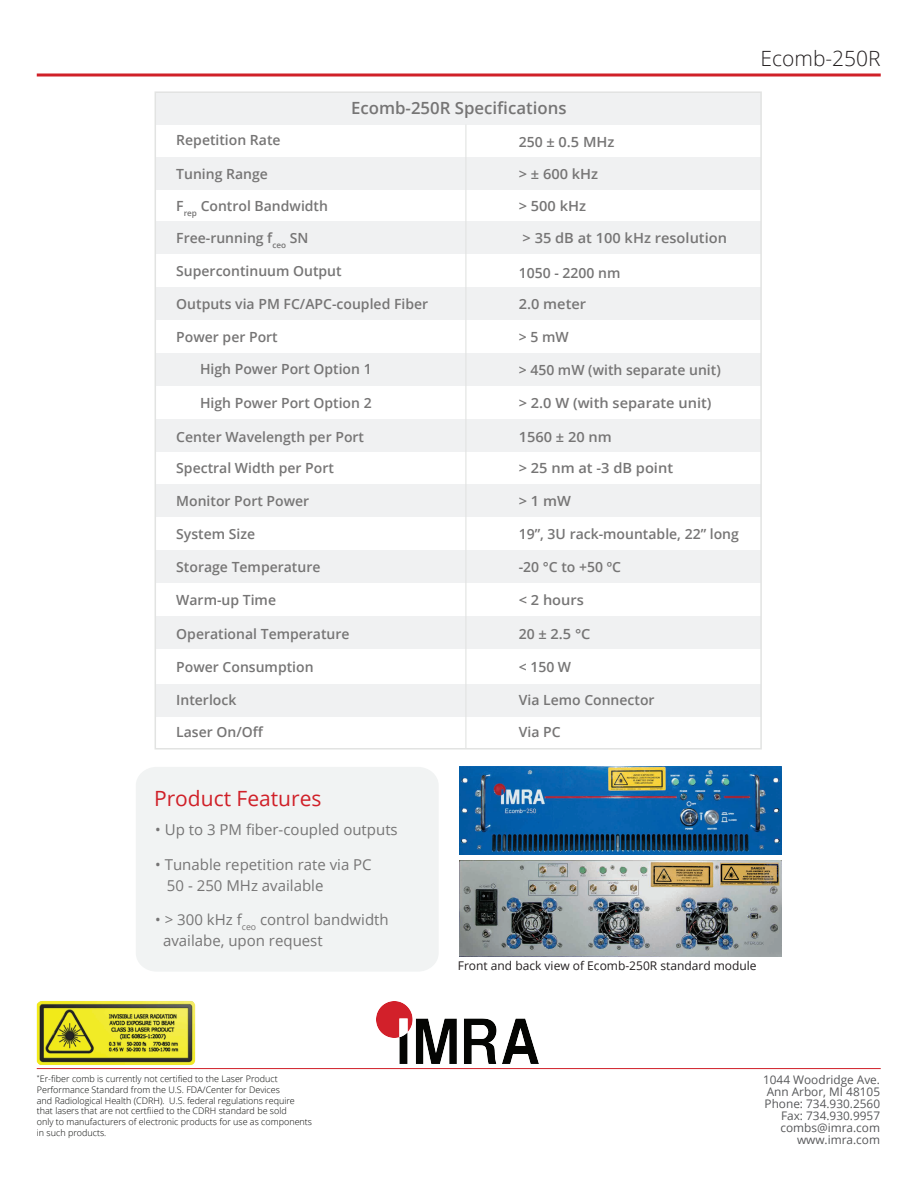
<style>
.page{position:relative;width:918px;height:1188px;background:#fff}
.page>*{position:absolute;margin:0;border:0;box-sizing:border-box;transform-origin:0 0}
.t1{font:21px "Open Sans";color:#d02028}
.t2{font:300 21px "Open Sans";color:#231f20}
.t3{font:600 16.8px "Open Sans";color:#767575}
.t4{font:15px/21px "Open Sans";color:#767575}
.t5{font:600 13.95px "Open Sans";color:#767575}
.t6{font:600 13.95px "Open Sans";color:#767575;scale:1.04 1}
.t7{font:12px "Open Sans";color:#231f20}
.t8{font:11.85px/12px "Open Sans";color:#57585a;text-align:right}
.t9{font:300 9px/10.8px "Open Sans";color:#040503}
</style>
<div class="page">
<div style="left:156px;top:684px;width:605px;height:32px;background:#f0f1f2"></div>
<div style="left:155px;top:157px;width:606px;height:32px;background:#f0f1f2"></div>
<div style="left:155px;top:484px;width:606px;height:33px;background:#f0f1f2"></div>
<div style="left:155px;top:419px;width:606px;height:32px;background:#f0f1f2"></div>
<div style="left:155px;top:353px;width:606px;height:32px;background:#f0f1f2"></div>
<div style="left:155px;top:287px;width:606px;height:33px;background:#f0f1f2"></div>
<div style="left:155px;top:222px;width:606px;height:32px;background:#f0f1f2"></div>
<div style="left:156px;top:617px;width:605px;height:32px;background:#f0f1f2"></div>
<div style="left:156px;top:551px;width:605px;height:32px;background:#f0f1f2"></div>
<div style="left:155px;top:92px;width:606px;height:33px;background:#f0f1f2"></div>
<hr style="left:465px;top:125px;width:1px;height:624px;background:#e2e3e2">
<hr style="left:37px;top:73px;width:844px;height:3px;background:#d02028">
<hr style="left:37px;top:1068px;width:844px;height:1px;background:#d02028">
<img style="left:459px;top:767px;width:322px;height:87px">
<img style="left:459px;top:861px;width:322px;height:95px">
<div style="left:136px;top:767px;width:302px;height:204px;background:#f1f3f3"></div>
<img style="left:36px;top:1001px;width:160px;height:64px">
<img style="left:377px;top:1002px;width:162px;height:62px">
<p class="t3" style="left:351px;top:97px;width:217px">Ecomb-250R Specifications</p>
<p class="t5" style="left:176px;top:130px;width:106px">Repetition Rate</p>
<p class="t5" style="left:519px;top:132px;width:97px">250 ± 0.5 MHz</p>
<p class="t5" style="left:176px;top:164px;width:93px">Tuning Range</p>
<p class="t6" style="left:519px;top:164px;width:78px">&gt; ± 600 kHz</p>
<p class="t5" style="left:176px;top:196px;width:153px">F<sub>rep</sub> Control Bandwidth</p>
<p class="t6" style="left:519px;top:196px;width:66px">&gt; 500 kHz</p>
<p class="t5" style="left:176px;top:228px;width:134px">Free-running f<sub>ceo</sub> SN</p>
<p class="t5" style="left:176px;top:262px;width:167px">Supercontinuum Output</p>
<p class="t5" style="left:519px;top:263px;width:103px">1050 - 2200 nm</p>
<p class="t5" style="left:176px;top:295px;width:253px">Outputs via PM FC/APC-coupled Fiber</p>
<p class="t5" style="left:176px;top:328px;width:103px">Power per Port</p>
<p class="t5" style="left:519px;top:328px;width:51px">&gt; 5 mW</p>
<p class="t5" style="left:200px;top:359px;width:173px">High Power Port Option 1</p>
<p class="t5" style="left:200px;top:394px;width:173px">High Power Port Option 2</p>
<p class="t6" style="left:519px;top:394px;width:187px">&gt; 2.0 W (with separate unit)</p>
<p class="t5" style="left:176px;top:427px;width:189px">Center Wavelength per Port</p>
<p class="t5" style="left:176px;top:459px;width:159px">Spectral Width per Port</p>
<p class="t6" style="left:523px;top:228px;width:198px">&gt; 35 dB at 100 kHz resolution</p>
<p class="t6" style="left:519px;top:295px;width:66px">2.0 meter</p>
<p class="t5" style="left:519px;top:361px;width:204px">&gt; 450 mW (with separate unit)</p>
<p class="t6" style="left:519px;top:427px;width:91px">1560 ± 20 nm</p>
<p class="t6" style="left:519px;top:459px;width:150px">&gt; 25 nm at -3 dB point</p>
<p class="t5" style="left:176px;top:492px;width:135px">Monitor Port Power</p>
<p class="t5" style="left:176px;top:525px;width:80px">System Size</p>
<p class="t5" style="left:519px;top:525px;width:222px">19”, 3U rack-mountable, 22” long</p>
<p class="t5" style="left:176px;top:557px;width:146px">Storage Temperature</p>
<p class="t5" style="left:176px;top:591px;width:101px">Warm-up Time</p>
<p class="t6" style="left:519px;top:591px;width:64px">&lt; 2 hours</p>
<p class="t5" style="left:176px;top:624px;width:175px">Operational Temperature</p>
<p class="t6" style="left:519px;top:492px;width:52px">&gt; 1 mW</p>
<p class="t5" style="left:519px;top:557px;width:104px">-20 °C to +50 ºC</p>
<p class="t5" style="left:519px;top:624px;width:73px">20 ± 2.5 °C</p>
<p class="t5" style="left:176px;top:658px;width:139px">Power Consumption</p>
<p class="t5" style="left:176px;top:691px;width:62px">Interlock</p>
<p class="t5" style="left:176px;top:723px;width:89px">Laser On/Off</p>
<h1 class="t1" style="left:154px;top:784px;width:169px">Product Features</h1>
<p class="t4" style="left:155px;top:819px;width:244px">• Up to 3 PM fiber-coupled outputs</p>
<p class="t4" style="left:167px;top:853px;width:206px;text-indent:-12px">• Tunable repetition rate via PC<br>50 - 250 MHz available</p>
<p class="t4" style="left:163px;top:909px;width:227px;text-indent:-8px">• &gt; 300 kHz f<sub>ceo</sub> control bandwidth availabe, upon request</p>
<p class="t5" style="left:519px;top:658px;width:54px">&lt; 150 W</p>
<p class="t5" style="left:519px;top:691px;width:137px">Via Lemo Connector</p>
<p class="t5" style="left:519px;top:723px;width:43px">Via PC</p>
<h1 class="t2" style="left:761px;top:44px;width:122px">Ecomb-250R</h1>
<p class="t9" style="left:37px;top:1073px;width:277px"><sup>*</sup>Er-fiber comb is currently not certified to the Laser Product Performance Standard from the U.S. FDA/Center for Devices<br>and Radiological Health (CDRH). U.S. federal regulations require that lasers that are not certfiied to the CDRH standard be sold<br>only to manufacturers of electronic products for use as components in such products.</p>
<p class="t7" style="left:458px;top:958px;width:300px">Front and back view of Ecomb-250R standard module</p>
<p class="t8" style="left:763px;top:1074px;width:119px">1044 Woodridge Ave.<br>Ann Arbor, MI 48105<br>Phone: 734.930.2560<br>Fax: 734.930.9957 combs@imra.com www.imra.com</p>
</div>
